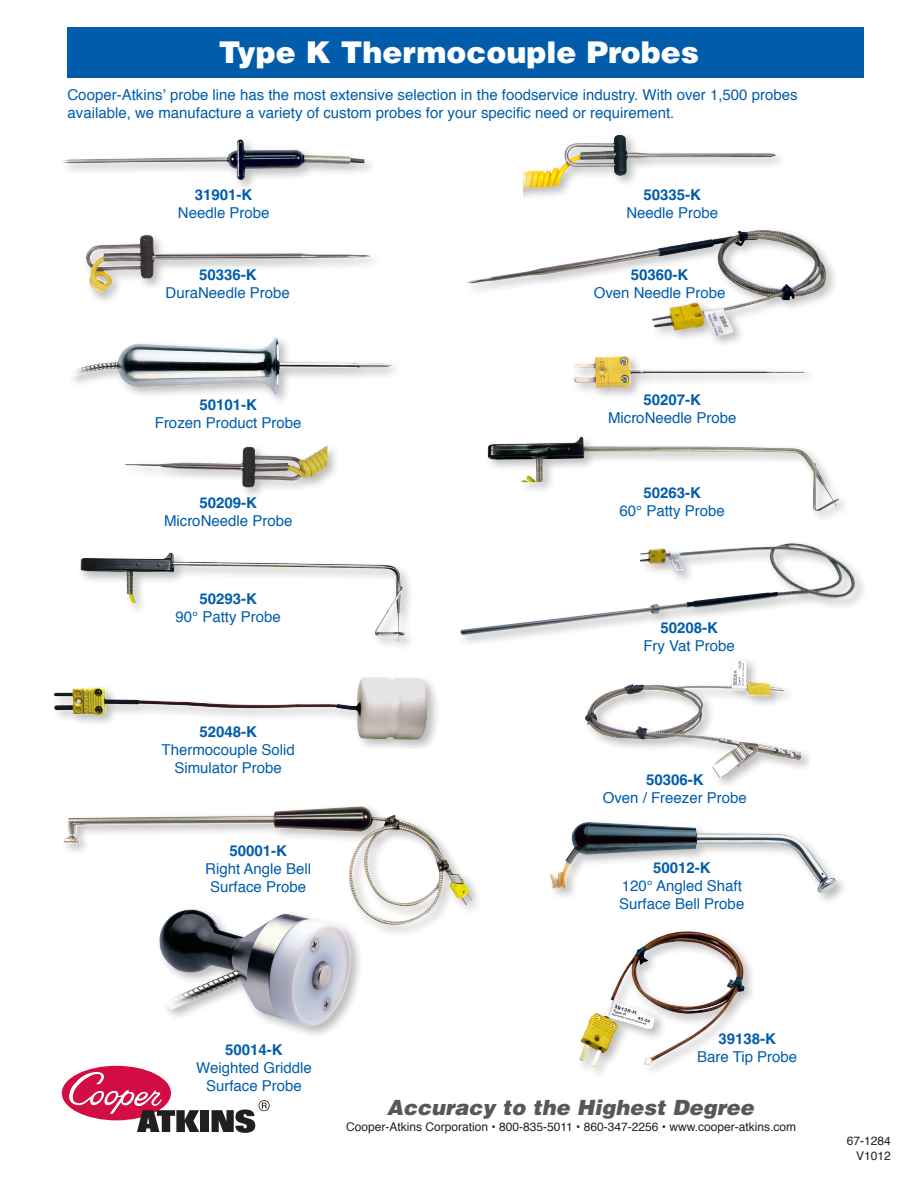
<style>
.page{position:relative;width:918px;height:1188px;background:#fff}
.page>*{position:absolute;margin:0;border:0;box-sizing:border-box;transform-origin:0 0}
.t1{font:900 30px "Helvetica";color:#fff}
.t2{font:italic 900 21px "Helvetica";color:#57585a}
.t3{font:15px/18px "Helvetica";color:#015dab;text-align:center}
.t4{font:700 15px "Helvetica";color:#015dab}
.t5{font:12px "Helvetica";color:#231f20}
</style>
<div class="page">
<div style="left:62px;top:1066px;width:109px;height:54px;background:#d20d44;border-radius:50%"></div>
<svg style="left:69px;top:1072px;width:130px;height:60px"></svg>
<div style="left:200px;top:1110px;width:9px;height:22px;background:#231f20"></div>
<svg style="left:212px;top:1100px;width:58px;height:33px"></svg>
<div style="left:68px;top:27px;width:796px;height:50px;background:#015dab"></div>
<img style="left:523px;top:135px;width:255px;height:54px">
<img style="left:86px;top:235px;width:284px;height:58px">
<img style="left:64px;top:806px;width:409px;height:128px">
<img style="left:550px;top:822px;width:287px;height:71px">
<img style="left:466px;top:230px;width:361px;height:107px">
<div style="left:581px;top:656px;width:229px;height:129px;background:#231f20;opacity:.3"></div>
<img style="left:585px;top:659px;width:216px;height:119px">
<div style="left:121px;top:441px;width:218px;height:57px;background:#231f20;opacity:.3"></div>
<img style="left:125px;top:445px;width:202px;height:43px">
<div style="left:156px;top:905px;width:207px;height:134px;background:#231f20;opacity:.3"></div>
<img style="left:159px;top:909px;width:192px;height:118px">
<img style="left:62px;top:139px;width:302px;height:42px">
<div style="left:576px;top:927px;width:180px;height:152px;background:#231f20;opacity:.3"></div>
<img style="left:579px;top:931px;width:166px;height:137px">
<div style="left:457px;top:540px;width:411px;height:108px;background:#231f20;opacity:.3"></div>
<img style="left:460px;top:543px;width:398px;height:92px">
<img style="left:488px;top:437px;width:351px;height:74px">
<img style="left:80px;top:553px;width:325px;height:91px">
<div style="left:67px;top:333px;width:334px;height:72px;background:#231f20;opacity:.3"></div>
<img style="left:122px;top:337px;width:154px;height:16px">
<div style="left:570px;top:353px;width:246px;height:48px;background:#231f20;opacity:.3"></div>
<img style="left:574px;top:356px;width:138px;height:32px">
<div style="left:54px;top:677px;width:386px;height:71px;background:#231f20;opacity:.3"></div>
<img style="left:87px;top:677px;width:280px;height:29px">
<p class="t1" style="left:219px;top:32px;width:482px">Type K Thermocouple Probes</p>
<p class="t3" style="left:68px;top:86px;width:732px;text-align:left">Cooper-Atkins’ probe line has the most extensive selection in the foodservice industry. With over 1,500 probes available, we manufacture a variety of custom probes for your specific need or requirement.</p>
<p class="t4" style="left:195px;top:186px;width:59px">31901-K</p>
<p class="t3" style="left:178px;top:205px;width:93px">Needle Probe</p>
<p class="t4" style="left:199px;top:265px;width:59px">50336-K</p>
<p class="t3" style="left:166px;top:284px;width:126px">DuraNeedle Probe</p>
<p class="t4" style="left:199px;top:396px;width:59px">50101-K</p>
<p class="t3" style="left:155px;top:415px;width:148px">Frozen Product Probe</p>
<p class="t4" style="left:199px;top:493px;width:59px">50209-K</p>
<p class="t3" style="left:164px;top:512px;width:130px">MicroNeedle Probe</p>
<p class="t4" style="left:199px;top:589px;width:59px">50293-K</p>
<p class="t3" style="left:176px;top:608px;width:107px">90° Patty Probe</p>
<p class="t4" style="left:199px;top:723px;width:59px">52048-K</p>
<p class="t3" style="left:162px;top:741px;width:135px">Thermocouple Solid<br>Simulator Probe</p>
<p class="t4" style="left:643px;top:186px;width:59px">50335-K</p>
<p class="t3" style="left:626px;top:205px;width:93px">Needle Probe</p>
<p class="t4" style="left:631px;top:265px;width:59px">50360-K</p>
<p class="t3" style="left:594px;top:284px;width:133px">Oven Needle Probe</p>
<p class="t4" style="left:643px;top:390px;width:59px">50207-K</p>
<p class="t3" style="left:608px;top:409px;width:130px">MicroNeedle Probe</p>
<p class="t4" style="left:643px;top:484px;width:59px">50263-K</p>
<p class="t3" style="left:620px;top:502px;width:107px">60° Patty Probe</p>
<p class="t4" style="left:660px;top:619px;width:59px">50208-K</p>
<p class="t3" style="left:643px;top:638px;width:93px">Fry Vat Probe</p>
<p class="t4" style="left:646px;top:770px;width:59px">50306-K</p>
<p class="t3" style="left:603px;top:789px;width:146px">Oven / Freezer Probe</p>
<p class="t4" style="left:229px;top:841px;width:59px">50001-K</p>
<p class="t3" style="left:205px;top:860px;width:107px">Right Angle Bell<br>Surface Probe</p>
<p class="t4" style="left:653px;top:859px;width:59px">50012-K</p>
<p class="t3" style="left:619px;top:878px;width:127px;text-align:left">120° Angled Shaft<br>Surface Bell Probe</p>
<p class="t4" style="left:225px;top:1040px;width:59px">50014-K</p>
<p class="t3" style="left:196px;top:1059px;width:117px">Weighted Griddle<br>Surface Probe</p>
<p class="t4" style="left:718px;top:1029px;width:59px">39138-K</p>
<p class="t3" style="left:697px;top:1048px;width:102px">Bare Tip Probe</p>
<p class="t2" style="left:387px;top:1094px;width:369px">Accuracy to the Highest Degree</p>
<p class="t5" style="left:346px;top:1118px;width:451px">Cooper-Atkins Corporation • 800-835-5011 • 860-347-2256 • www.cooper-atkins.com</p>
<p class="t5" style="left:847px;top:1132px;width:46px">67-1284</p>
<p class="t5" style="left:856px;top:1146px;width:36px">V1012</p>
</div>
